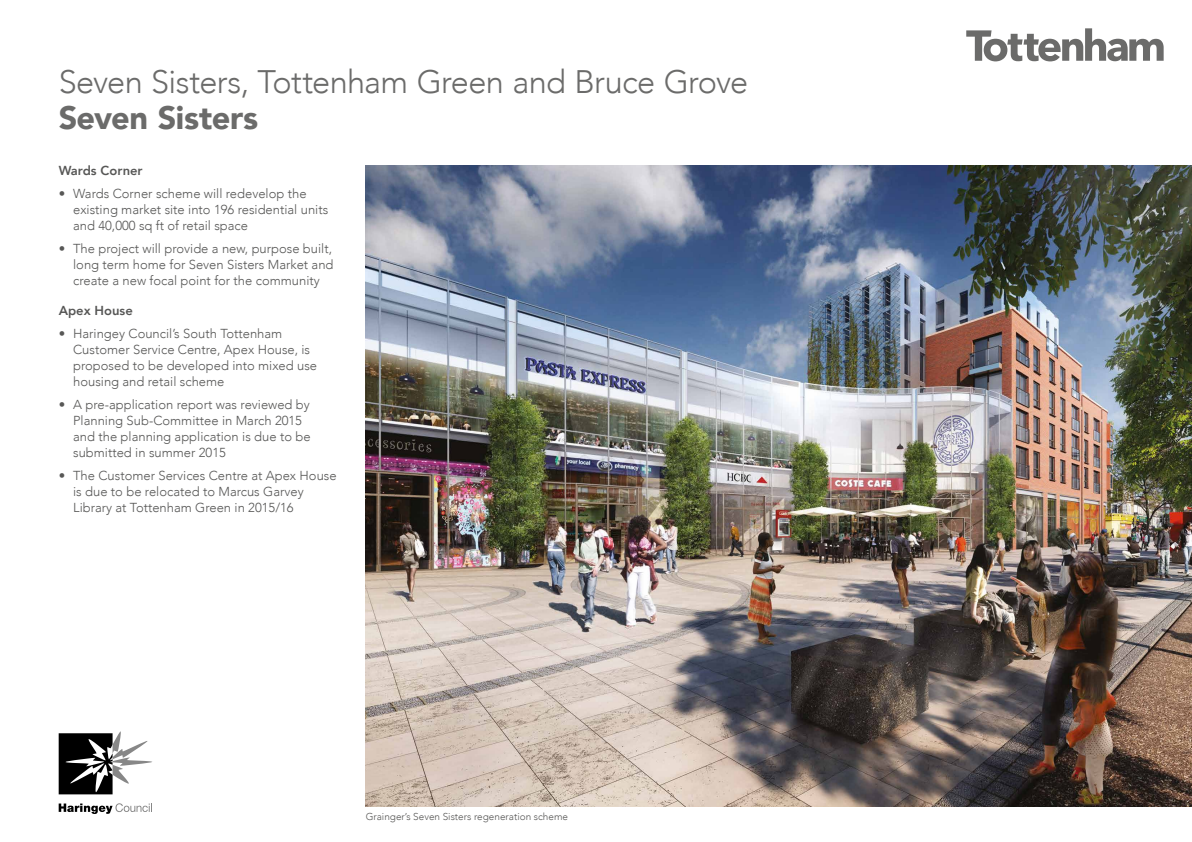
<style>
.page{position:relative;width:1192px;height:842px;background:#fff}
.page>*{position:absolute;margin:0;border:0;box-sizing:border-box;transform-origin:0 0}
.t1{font:300 32.5px "Avenir";letter-spacing:-.02em;color:#6b6b6a}
.t2{font:900 32.5px "Avenir";letter-spacing:-.01em;color:#6b6b6a}
.t3{font:300 13px/16px "Avenir";color:#575756}
.t4{font:800 13px "Avenir";color:#575756}
.t5{font:300 10px "Avenir";color:#575756}
</style>
<div class="page">
<svg style="left:59px;top:731px;width:93px;height:63px"></svg>
<svg style="left:59px;top:803px;width:93px;height:11px"></svg>
<svg style="left:966px;top:28px;width:198px;height:33px"></svg>
<img style="left:366px;top:166px;width:826px;height:640px">
<h1 class="t1" style="left:59px;top:62px;width:691px">Seven Sisters, Tottenham Green and Bruce Grove</h1>
<h1 class="t2" style="left:59px;top:90px;width:201px">Seven Sisters</h1>
<p class="t4" style="left:59px;top:160px;width:85px">Wards Corner</p>
<p class="t3" style="left:73px;top:185px;width:257px;text-indent:-14px">• Wards Corner scheme will redevelop the existing market site into 196 residential units and 40,000 sq ft of retail space</p>
<p class="t3" style="left:73px;top:240px;width:262px;text-align:justify;text-indent:-14px">• The project will provide a new, purpose built, long term home for Seven Sisters Market and create a new focal point for the community</p>
<p class="t4" style="left:59px;top:300px;width:76px">Apex House</p>
<p class="t3" style="left:73px;top:326px;width:246px;text-indent:-14px">• Haringey Council’s South Tottenham Customer Service Centre, Apex House, is proposed to be developed into mixed use housing and retail scheme</p>
<p class="t3" style="left:73px;top:397px;width:239px;text-indent:-14px">• A pre-application report was reviewed by Planning Sub-Committee in March 2015 and the planning application is due to be submitted in summer 2015</p>
<p class="t3" style="left:73px;top:468px;width:265px;text-indent:-14px">• The Customer Services Centre at Apex House is due to be relocated to Marcus Garvey<br>Library at Tottenham Green in 2015/16</p>
<p class="t5" style="left:366px;top:811px;width:204px">Grainger’s Seven Sisters regeneration scheme</p>
</div>
